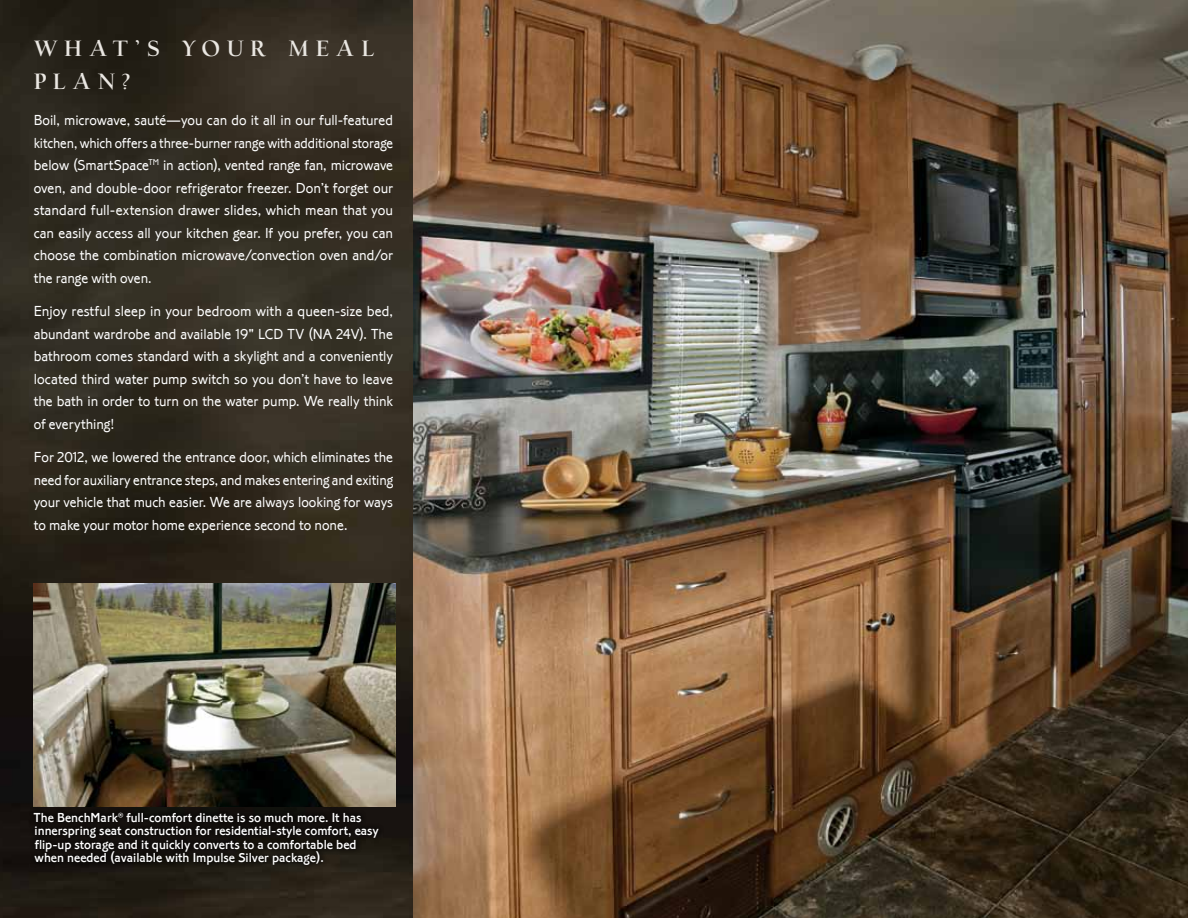
<style>
.page{position:relative;width:1188px;height:918px;background:#fff}
.page>*{position:absolute;margin:0;border:0;box-sizing:border-box;transform-origin:0 0}
.t1{font:21px "Village Bold Titling";letter-spacing:.32em;color:#eae7e2}
.t2{font:300 15px/22.5px "Corinthian Com";color:#fff;text-align:justify}
.t3{font:500 13.5px/13.5px "Corinthian Com";color:#fff}
</style>
<div class="page">
<img style="left:0;top:0;width:413px;height:918px">
<img style="left:34px;top:583px;width:361px;height:223px">
<img style="left:413px;top:0;width:775px;height:918px">
<div style="left:28px;top:807px;width:356px;height:64px;background:#000;opacity:.75"></div>
<h1 class="t1" style="left:34px;top:36px;width:276px">WHAT’S YOUR ME</h1>
<h1 class="t1" style="left:337px;top:36px;width:39px">A L</h1>
<h1 class="t1" style="left:34px;top:69px;width:98px">PLAN?</h1>
<p class="t2" style="left:34px;top:109px;width:361px">Boil, microwave, sauté—you can do it all in our full-featured kitchen, which offers a three-burner range with additional storage below (SmartSpace<sup>TM</sup> in action), vented range fan, microwave oven, and double-door refrigerator freezer. Don’t forget our standard full-extension drawer slides, which mean that you can easily access all your kitchen gear. If you prefer, you can choose the combination microwave/convection oven and/or the range with oven.</p>
<p class="t2" style="left:34px;top:300px;width:361px">Enjoy restful sleep in your bedroom with a queen-size bed, abundant wardrobe and available 19" LCD TV (NA 24V). The bathroom comes standard with a skylight and a conveniently located third water pump switch so you don’t have to leave the bath in order to turn on the water pump. We really think of everything!</p>
<p class="t2" style="left:34px;top:446px;width:361px">For 2012, we lowered the entrance door, which eliminates the need for auxiliary entrance steps, and makes entering and exiting your vehicle that much easier. We are always looking for ways to make your motor home experience second to none.</p>
<p class="t3" style="left:33px;top:811px;width:347px">The BenchMark® full-comfort dinette is so much more. It has innerspring seat construction for residential-style comfort, easy flip-up storage and it quickly converts to a comfortable bed when needed (available with Impulse Silver package).</p>
</div>
